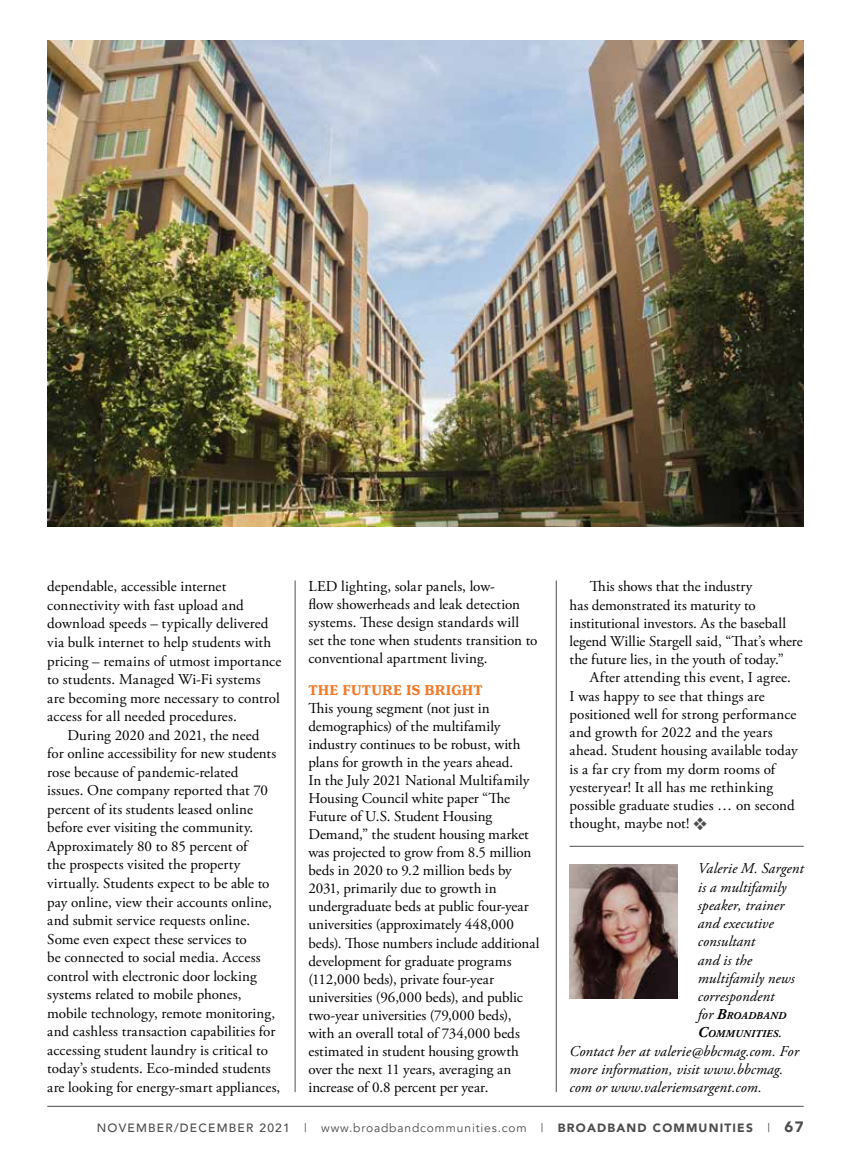
<style>
.page{position:relative;width:851px;height:1161px;background:#fff}
.page>*{position:absolute;margin:0;border:0;box-sizing:border-box;transform-origin:0 0}
.t1{font:15px/18.6px "Adobe Garamond Pro";color:#000}
.t2{font:italic 15px/18.3px "Adobe Garamond Pro";letter-spacing:.005em;color:#000}
.t3{font:700 15px "Henriette";letter-spacing:.01em;color:#f47929}
.t4{font:12px "Avenir";letter-spacing:.07em;color:#4d4d4f}
.t5{font:italic 700 10.5px/18.1px "Adobe Garamond Pro";letter-spacing:.025em;color:#000}
.s1{color:#4d4d4f}
.s2{font-weight:400;font-size:15px}
.s3{font-size:15px}
.s4{font-weight:500}
.s5{font-weight:900}
.s6{font-weight:900;font-size:15px}
</style>
<div class="page">
<hr style="left:47px;top:1106px;width:756px;height:1px;background:#4d4d4f">
<hr style="left:556px;top:580px;width:1px;height:512px;background:#4d4d4f">
<hr style="left:295px;top:580px;width:1px;height:512px;background:#4d4d4f">
<hr style="left:569px;top:846px;width:234px;height:1px;background:#4d4d4f">
<img style="left:569px;top:864px;width:108px;height:135px">
<img style="left:47px;top:40px;width:756px;height:486px">
<p class="t1" style="left:47px;top:578px;width:235px">dependable, accessible internet connectivity with fast upload and download speeds – typically delivered via bulk internet to help students with pricing – remains of utmost importance to students. Managed Wi-Fi systems are becoming more necessary to control access for all needed procedures.</p>
<p class="t1" style="left:47px;top:726px;width:234px;text-indent:20px">During 2020 and 2021, the need<br>for online accessibility for new students rose because of pandemic-related<br>issues. One company reported that 70 percent of its students leased online before ever visiting the community.<br>Approximately 80 to 85 percent of<br>the prospects visited the property virtually. Students expect to be able to pay online, view their accounts online, and submit service requests online.<br>Some even expect these services to<br>be connected to social media. Access control with electronic door locking systems related to mobile phones, mobile technology, remote monitoring, and cashless transaction capabilities for accessing student laundry is critical to today’s students. Eco-minded students are looking for energy-smart appliances,</p>
<p class="t1" style="left:308px;top:578px;width:230px;line-height:18px">LED lighting, solar panels, low-<br>flow showerheads and leak detection systems. These design standards will set the tone when students transition to conventional apartment living.</p>
<p class="t3" style="left:308px;top:681px;width:176px">THE FUTURE IS BRIGHT</p>
<p class="t1" style="left:308px;top:700px;width:232px;line-height:18px">This young segment (not just in demographics) of the multifamily industry continues to be robust, with plans for growth in the years ahead.<br>In the July 2021 National Multifamily Housing Council white paper “The Future of U.S. Student Housing Demand,” the student housing market was projected to grow from 8.5 million beds in 2020 to 9.2 million beds by 2031, primarily due to growth in undergraduate beds at public four-year universities (approximately 448,000 beds). Those numbers include additional development for graduate programs (112,000 beds), private four-year universities (96,000 beds), and public two-year universities (79,000 beds), with an overall total of 734,000 beds estimated in student housing growth over the next 11 years, averaging an increase of 0.8 percent per year.</p>
<p class="t1" style="left:569px;top:578px;width:235px;text-indent:20px">This shows that the industry<br>has demonstrated its maturity to institutional investors. As the baseball legend Willie Stargell said, “That’s where the future lies, in the youth of today.”</p>
<p class="t1" style="left:569px;top:669px;width:229px;text-indent:20px">After attending this event, I agree.<br>I was happy to see that things are positioned well for strong performance and growth for 2022 and the years ahead. Student housing available today is a far cry from my dorm rooms of yesteryear! It all has me rethinking possible graduate studies … on second thought, maybe not! <span class="s1">❖</span></p>
<p class="t2" style="left:698px;top:860px;width:107px">Valerie M. Sargent is a multifamily speaker, trainer and executive consultant<br>and is the multifamily news correspondent</p>
<p class="t5" style="left:698px;top:1007px;width:90px"><span class="s2">for</span> <span class="s3">B</span>ROADBAND<br><span class="s3">C</span>OMMUNITIES<span class="s2">.</span></p>
<p class="t2" style="left:569px;top:1042px;width:231px">Contact her at valerie@bbcmag.com. For more information, visit www.bbcmag. com or www.valeriemsargent.com.</p>
<p class="t4" style="left:97px;top:1121px;width:708px"><span class="s4">NOVEMBER/DECEMBER 2021</span> | www.broadbandcommunities.com | <span class="s5">BROADBAND COMMUNITIES</span> | <span class="s6">67</span></p>
</div>
